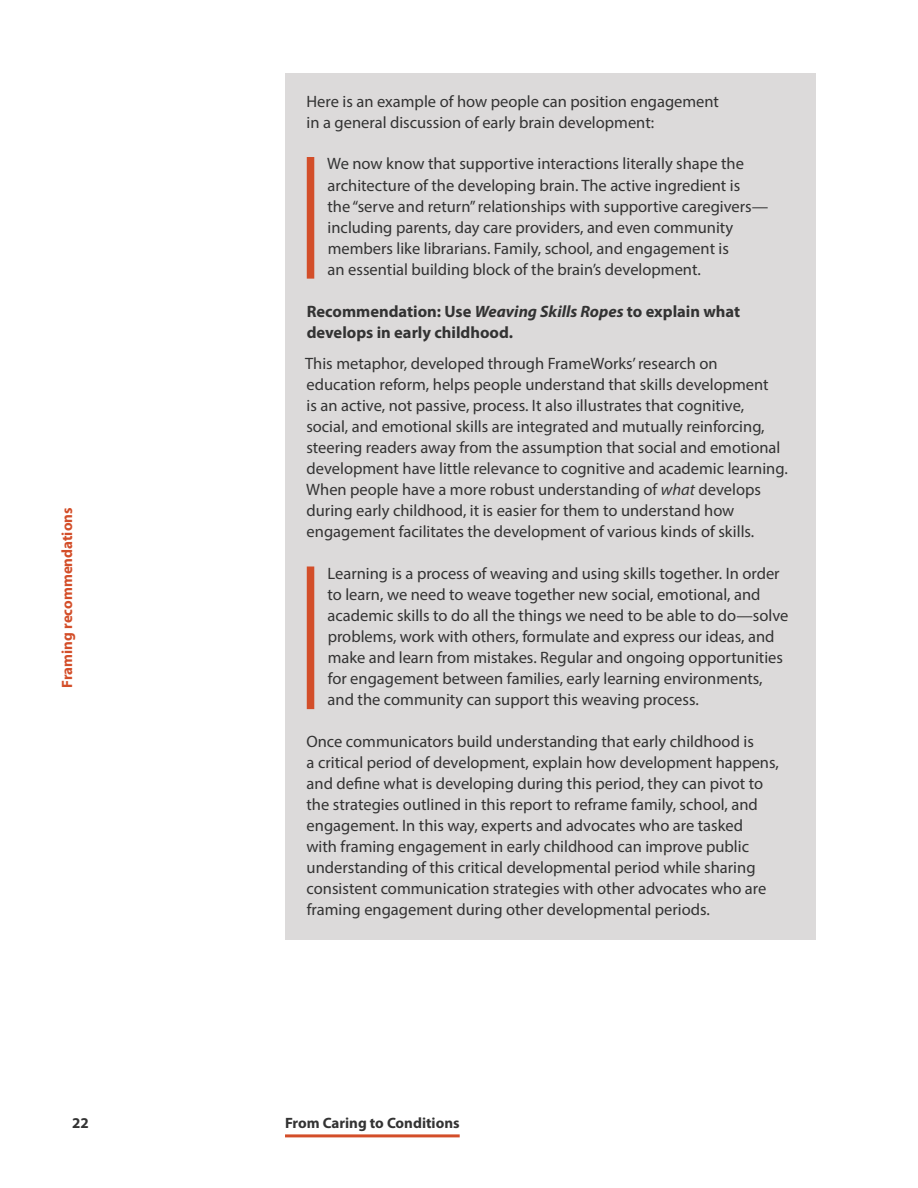
<style>
.page{position:relative;width:918px;height:1188px;background:#fff}
.page>*{position:absolute;margin:0;border:0;box-sizing:border-box;transform-origin:0 0}
.t1{font:16.5px/21px "Myriad Pro";color:#333}
.t2{font:700 16.5px/21px "Myriad Pro";color:#333}
.t3{font:700 15px "Myriad Pro";color:#333}
.t4{font:700 15px "Myriad Pro";color:#d34e29}
.s1{font-style:italic}
</style>
<div class="page">
<hr style="left:285px;top:1134px;width:175px;height:3px;background:#d34e29">
<div style="left:285px;top:73px;width:531px;height:80px;background:#dcdada"></div>
<div style="left:285px;top:136px;width:531px;height:164px;background:#dcdada"></div>
<div style="left:307px;top:157px;width:7px;height:122px;background:#d34e29"></div>
<div style="left:285px;top:294px;width:531px;height:69px;background:#dcdada"></div>
<div style="left:285px;top:346px;width:531px;height:216px;background:#dcdada"></div>
<div style="left:285px;top:546px;width:531px;height:184px;background:#dcdada"></div>
<div style="left:307px;top:567px;width:7px;height:142px;background:#d34e29"></div>
<div style="left:285px;top:724px;width:531px;height:216px;background:#dcdada"></div>
<p class="t4" style="left:57px;top:688px;width:182px;rotate:-90deg">Framing recommendations</p>
<p class="t1" style="left:307px;top:90px;width:414px">Here is an example of how people can position engagement in a general discussion of early brain development:</p>
<p class="t1" style="left:327px;top:153px;width:442px">We now know that supportive interactions literally shape the architecture of the developing brain. The active ingredient is<br>the “serve and return” relationships with supportive caregivers— including parents, day care providers, and even community members like librarians. Family, school, and engagement is<br>an essential building block of the brain’s development.</p>
<p class="t2" style="left:307px;top:300px;width:435px">Recommendation: Use <span class="s1">Weaving Skills Ropes</span> to explain what develops in early childhood.</p>
<p class="t1" style="left:305px;top:353px;width:484px">This metaphor, developed through FrameWorks’ research on education reform, helps people understand that skills development<br>is an active, not passive, process. It also illustrates that cognitive, social, and emotional skills are integrated and mutually reinforcing, steering readers away from the assumption that social and emotional development have little relevance to cognitive and academic learning.<br>When people have a more robust understanding of <span class="s1">what</span> develops during early childhood, it is easier for them to understand how engagement facilitates the development of various kinds of skills.</p>
<p class="t1" style="left:327px;top:563px;width:462px">Learning is a process of weaving and using skills together. In order to learn, we need to weave together new social, emotional, and academic skills to do all the things we need to be able to do—solve problems, work with others, formulate and express our ideas, and make and learn from mistakes. Regular and ongoing opportunities for engagement between families, early learning environments, and the community can support this weaving process.</p>
<p class="t1" style="left:306px;top:731px;width:474px">Once communicators build understanding that early childhood is<br>a critical period of development, explain how development happens, and define what is developing during this period, they can pivot to the strategies outlined in this report to reframe family, school, and engagement. In this way, experts and advocates who are tasked<br>with framing engagement in early childhood can improve public understanding of this critical developmental period while sharing consistent communication strategies with other advocates who are framing engagement during other developmental periods.</p>
<p class="t3" style="left:72px;top:1113px;width:18px">22</p>
<p class="t3" style="left:285px;top:1113px;width:176px">From Caring to Conditions</p>
</div>
